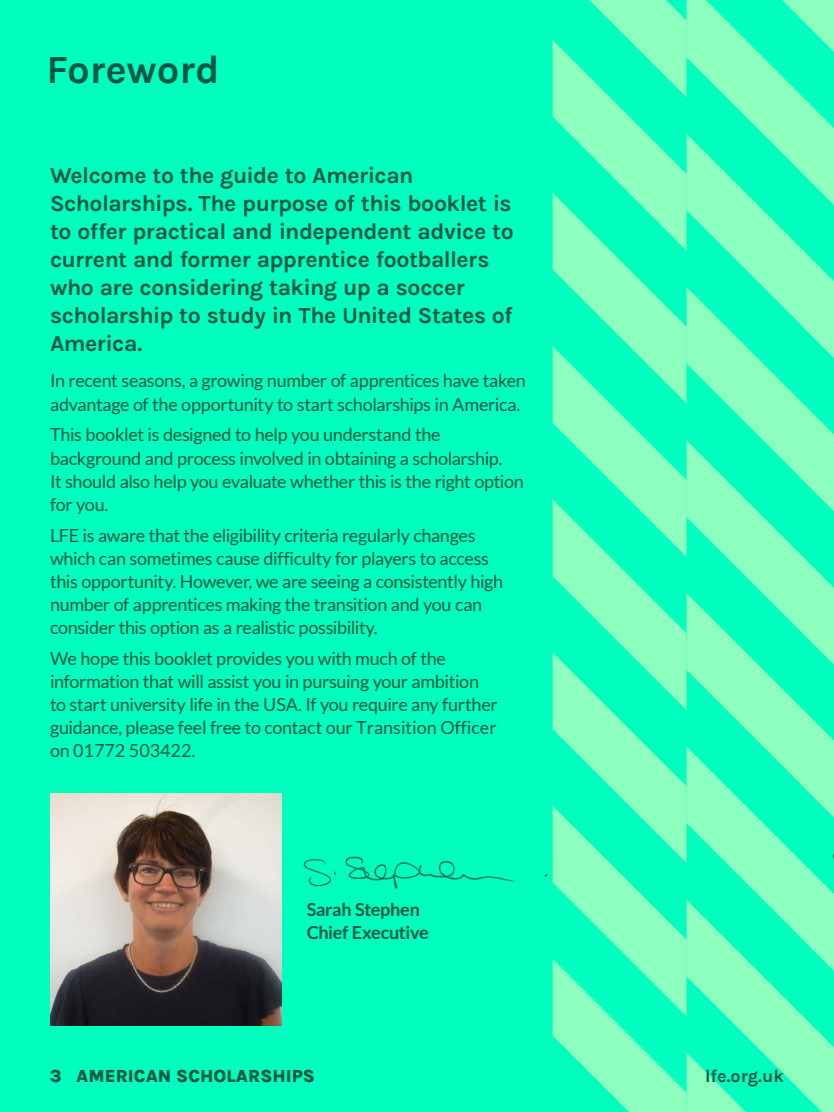
<style>
.page{position:relative;width:834px;height:1112px;background:#00ffbe}
.page>*{position:absolute;margin:0;border:0;box-sizing:border-box;transform-origin:0 0}
.t1{font:700 40px "Karla";color:#005743}
.t2{font:700 23px/28px "Karla";letter-spacing:-.02em;color:#005743}
.t3{font:18px/23px "Lato";letter-spacing:-.02em;color:#005743}
.t4{font:700 18px/23px "Lato";letter-spacing:-.02em;color:#005743}
.t5{font:800 18px "Karla";color:#005743}
.t6{font:700 18px "Karla";color:#005743}
</style>
<div class="page">
<svg style="left:553px;top:0;width:281px;height:1112px"></svg>
<img style="left:50px;top:794px;width:231px;height:231px">
<img style="left:303px;top:849px;width:258px;height:56px">
<h1 class="t1" style="left:46px;top:43px;width:175px">Foreword</h1>
<p class="t2" style="left:50px;top:161px;width:465px">Welcome to the guide to American Scholarships. The purpose of this booklet is to offer practical and independent advice to current and former apprentice footballers who are considering taking up a soccer scholarship to study in The United States of America.</p>
<p class="t3" style="left:50px;top:369px;width:477px">In recent seasons, a growing number of apprentices have taken advantage of the opportunity to start scholarships in America.</p>
<p class="t3" style="left:50px;top:423px;width:475px">This booklet is designed to help you understand the background and process involved in obtaining a scholarship.<br>It should also help you evaluate whether this is the right option for you.</p>
<p class="t3" style="left:50px;top:523px;width:455px">LFE is aware that the eligibility criteria regularly changes which can sometimes cause difficulty for players to access this opportunity. However, we are seeing a consistently high number of apprentices making the transition and you can consider this option as a realistic possibility.</p>
<p class="t3" style="left:50px;top:646px;width:449px">We hope this booklet provides you with much of the information that will assist you in pursuing your ambition to start university life in the USA. If you require any further guidance, please feel free to contact our Transition Officer on 01772 503422.</p>
<p class="t4" style="left:307px;top:898px;width:123px">Sarah Stephen<br>Chief Executive</p>
<p class="t5" style="left:50px;top:1063px;width:266px">3 AMERICAN SCHOLARSHIPS</p>
<p class="t6" style="left:705px;top:1064px;width:80px">lfe.org.uk</p>
</div>
